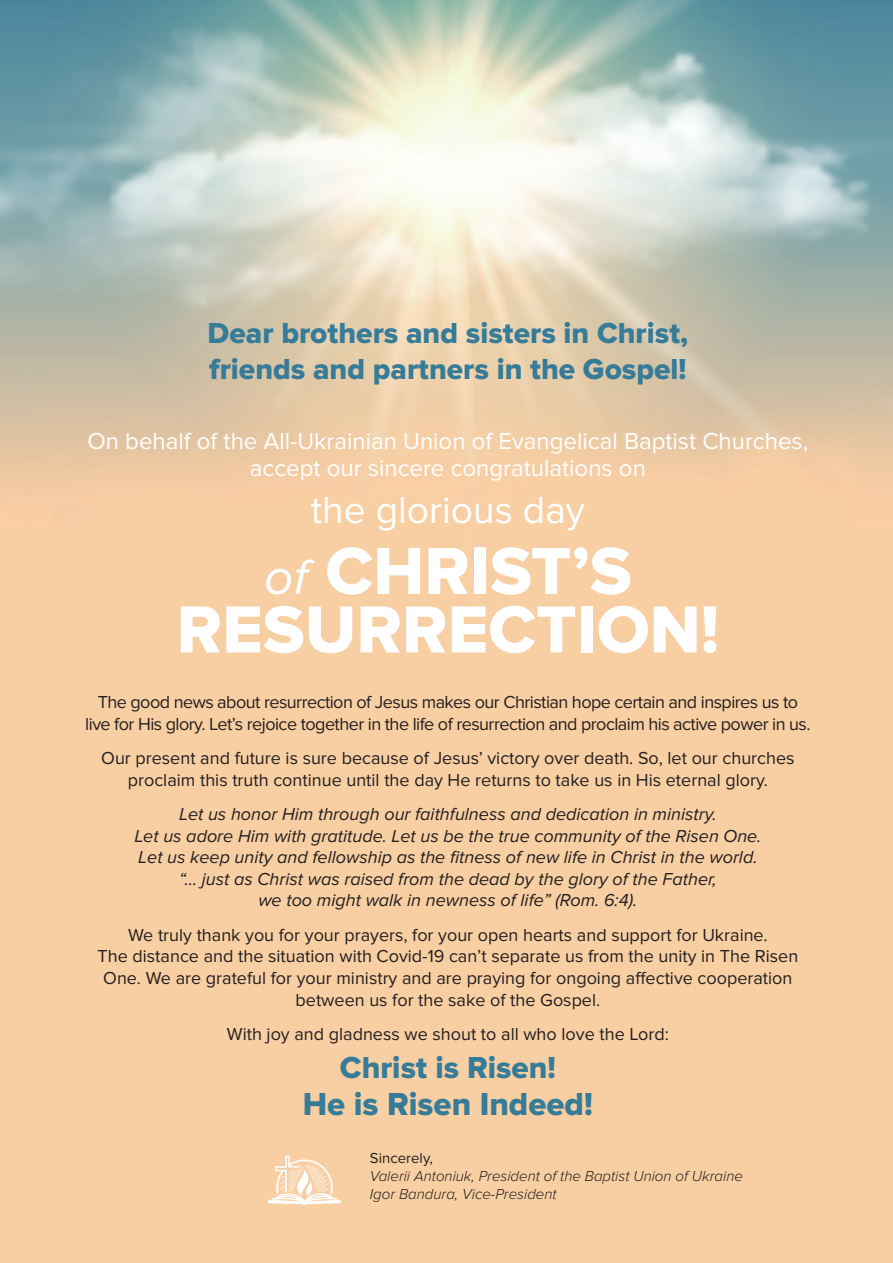
<style>
.page{position:relative;width:893px;height:1263px;background:#fff}
.page>*{position:absolute;margin:0;border:0;box-sizing:border-box;transform-origin:0 0}
.t1{font:69px/58.5px "Proxima Nova Extrabld";color:#fff;text-align:center}
.t2{font:39px "Proxima Nova";color:#fff}
.t3{font:33px "Proxima Nova Extrabld";color:#367b98}
.t4{font:31.5px "Proxima Nova Extrabld";color:#367b98}
.t5{font:30px/36px "Proxima Nova Extrabld";color:#367b98}
.t6{font:24px/27px "Proxima Nova";color:#fff;text-align:center}
.t7{font:18px/21.6px "Proxima Nova";color:#231f20;text-align:center}
.t8{font:italic 18px/21.6px "Proxima Nova";color:#231f20;text-align:center}
.t9{font:18px/21.6px "Proxima Nova";letter-spacing:-.03em;color:#231f20;text-align:center}
.t10{font:italic 300 15px/18px "Proxima Nova";color:#231f20}
.s1{font-family:"Proxima Nova";font-style:italic;font-size:51px}
.s2{font-weight:400;font-style:normal}
</style>
<div class="page">
<img style="left:0;top:0;width:893px;height:1263px">
<svg style="left:268px;top:1155px;width:73px;height:50px"></svg>
<p class="t5" style="left:208px;top:316px;width:482px">Dear brothers and sisters in Christ, friends and partners in the Gospel!</p>
<p class="t6" style="left:88px;top:428px;width:722px">On behalf of the All-Ukrainian Union of Evangelical Baptist Churches, accept our sincere congratulations on</p>
<p class="t2" style="left:311px;top:487px;width:276px">the glorious day</p>
<p class="t1" style="left:177px;top:543px;width:544px"><span class="s1">of</span> CHRIST’S<br>RESURRECTION!</p>
<p class="t9" style="left:85px;top:691px;width:727px">The good news about resurrection of Jesus makes our Christian hope certain and inspires us to live for His glory. Let’s rejoice together in the life of resurrection and proclaim his active power in us.</p>
<p class="t7" style="left:101px;top:747px;width:695px">Our present and future is sure because of Jesus’ victory over death. So, let our churches proclaim this truth continue until the day He returns to take us in His eternal glory.</p>
<p class="t8" style="left:134px;top:804px;width:629px">Let us honor Him through our faithfulness and dedication in ministry.<br>Let us adore Him with gratitude. Let us be the true community of the Risen One.<br>Let us keep unity and fellowship as the fitness of new life in Christ in the world. “… just as Christ was raised from the dead by the glory of the Father,<br>we too might walk in newness of life” (Rom. 6:4).</p>
<p class="t7" style="left:98px;top:924px;width:702px">We truly thank you for your prayers, for your open hearts and support for Ukraine.<br>The distance and the situation with Covid-19 can’t separate us from the unity in The Risen One. We are grateful for your ministry and are praying for ongoing affective cooperation between us for the sake of the Gospel.</p>
<p class="t7" style="left:227px;top:1023px;width:444px">With joy and gladness we shout to all who love the Lord:</p>
<p class="t4" style="left:340px;top:1049px;width:217px">Christ is Risen!</p>
<p class="t3" style="left:303px;top:1085px;width:292px">He is Risen Indeed!</p>
<p class="t10" style="left:370px;top:1149px;width:374px"><span class="s2">Sincerely,<br></span>Valerii Antoniuk, President of the Baptist Union of Ukraine</p>
<p class="t10" style="left:370px;top:1185px;width:188px">Igor Bandura, Vice-President</p>
</div>
